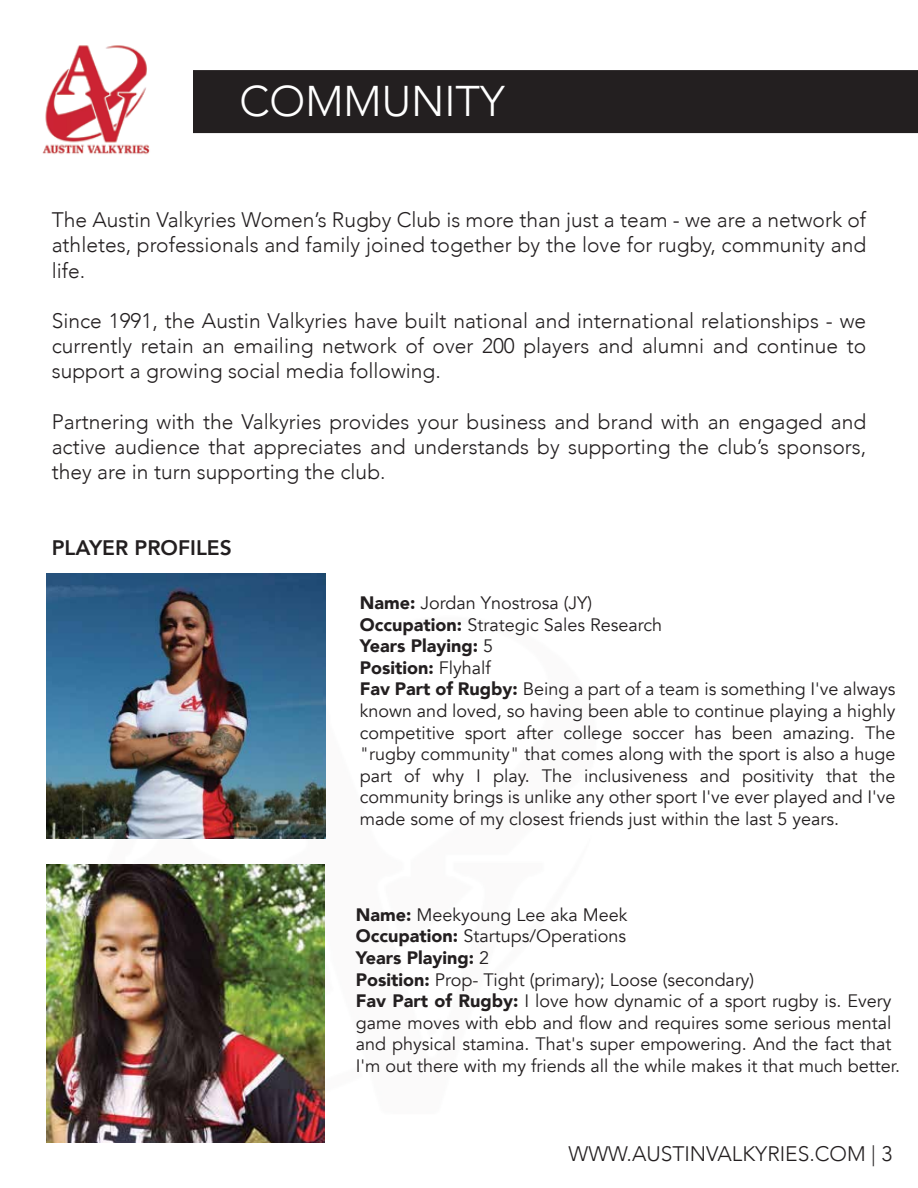
<style>
.page{position:relative;width:918px;height:1188px;background:#fff}
.page>*{position:absolute;margin:0;border:0;box-sizing:border-box;transform-origin:0 0}
.t1{font:300 42.9px "Avenir";color:#fff}
.t2{font:300 21px/25.2px "Avenir";color:#231f20;text-align:justify}
.t3{font:800 21px "Avenir";color:#231f20}
.t4{font:18px/21.6px "Avenir";color:#231f20}
.s1{font-weight:900}
</style>
<div class="page">
<div style="left:193px;top:70px;width:725px;height:63px;background:#231f20"></div>
<img style="left:42px;top:45px;width:108px;height:110px">
<img style="left:47px;top:573px;width:279px;height:265px">
<img style="left:47px;top:865px;width:277px;height:277px">
<h1 class="t1" style="left:239px;top:76px;width:267px">COMMUNITY</h1>
<p class="t2" style="left:52px;top:207px;width:816px">The Austin Valkyries Women’s Rugby Club is more than just a team - we are a network of athletes, professionals and family joined together by the love for rugby, community and life.</p>
<p class="t2" style="left:52px;top:308px;width:816px">Since 1991, the Austin Valkyries have built national and international relationships - we currently retain an emailing network of over 200 players and alumni and continue to support a growing social media following.</p>
<p class="t2" style="left:52px;top:409px;width:816px">Partnering with the Valkyries provides your business and brand with an engaged and active audience that appreciates and understands by supporting the club’s sponsors, they are in turn supporting the club.</p>
<p class="t3" style="left:52px;top:531px;width:182px">PLAYER PROFILES</p>
<p class="t4" style="left:360px;top:592px;width:537px"><span class="s1">Name:</span> Jordan Ynostrosa (JY)<br><span class="s1">Occupation:</span> Strategic Sales Research<br><span class="s1">Years Playing:</span> 5<br><span class="s1">Position:</span> Flyhalf<br><span class="s1">Fav Part of Rugby:</span> Being a part of a team is something I've always known and loved, so having been able to continue playing a highly competitive sport after college soccer has been amazing. The "rugby community" that comes along with the sport is also a huge part of why I play. The inclusiveness and positivity that the community brings is unlike any other sport I've ever played and I've made some of my closest friends just within the last 5 years.</p>
<p class="t4" style="left:356px;top:904px;width:546px"><span class="s1">Name:</span> Meekyoung Lee aka Meek<br><span class="s1">Occupation:</span> Startups/Operations<br><span class="s1">Years Playing:</span> 2<br><span class="s1">Position:</span> Prop- Tight (primary); Loose (secondary)<br><span class="s1">Fav Part of Rugby:</span> I love how dynamic of a sport rugby is. Every game moves with ebb and flow and requires some serious mental and physical stamina. That's super empowering. And the fact that I'm out there with my friends all the while makes it that much better.</p>
<p class="t2" style="left:569px;top:1141px;width:325px">WWW.AUSTINVALKYRIES.COM | 3</p>
</div>
